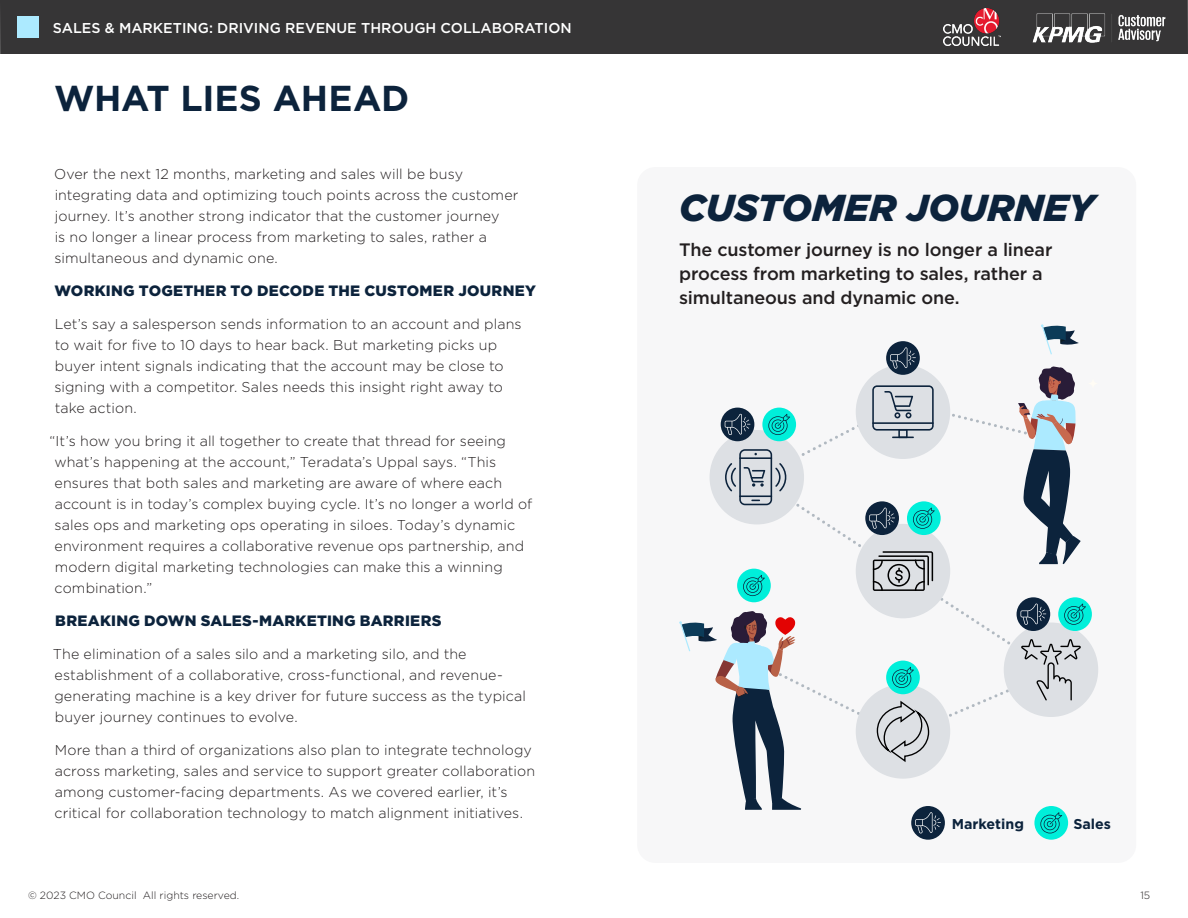
<style>
.page{position:relative;width:1188px;height:918px;background:#fff}
.page>*{position:absolute;margin:0;border:0;box-sizing:border-box;transform-origin:0 0}
.t1{font:italic 900 37.5px "Gotham";color:#0c233c}
.t2{font:700 36px "Gotham";letter-spacing:-.005em;color:#0c233c}
.t3{font:500 18px/24px "Gotham";letter-spacing:-.01em;color:#231f20}
.t4{font:900 15px "Gotham";letter-spacing:.015em;color:#0c233c}
.t5{font:300 14.25px/21px "Gotham";letter-spacing:.005em;color:#231f20}
.t6{font:500 14.25px "Gotham";color:#fff}
.t7{font:700 14.25px "Gotham";color:#0c233c}
.t8{font:300 10.5px "Gotham";color:#231f20}
</style>
<div class="page">
<div style="left:0;top:0;width:1188px;height:54px;background:#363536"></div>
<div style="left:17px;top:16px;width:22px;height:22px;background:#aceaff"></div>
<img style="left:944px;top:9px;width:57px;height:36px">
<img style="left:1032px;top:13px;width:134px;height:30px">
<div style="left:637px;top:167px;width:499px;height:696px;background:#f7f7f8;border-radius:18px"></div>
<svg style="left:911px;top:806px;width:34px;height:34px"></svg>
<svg style="left:1034px;top:806px;width:34px;height:34px"></svg>
<div style="left:856px;top:524px;width:94px;height:94px;background:#dde0e4;border-radius:50%"></div>
<div style="left:1004px;top:623px;width:94px;height:94px;background:#dde0e4;border-radius:50%"></div>
<div style="left:1017px;top:597px;width:33px;height:34px;background:#0c233c;border-radius:50%"></div>
<div style="left:1058px;top:597px;width:34px;height:34px;background:#00efda;border-radius:50%"></div>
<div style="left:710px;top:430px;width:94px;height:94px;background:#dde0e4;border-radius:50%"></div>
<svg style="left:721px;top:408px;width:33px;height:33px"></svg>
<div style="left:737px;top:569px;width:34px;height:33px;background:#00efda;border-radius:50%"></div>
<svg style="left:679px;top:603px;width:407px;height:230px"></svg>
<svg style="left:725px;top:324px;width:356px;height:272px"></svg>
<p class="t6" style="left:53px;top:18px;width:520px">SALES &amp; MARKETING: DRIVING REVENUE THROUGH COLLABORATION</p>
<h2 class="t2" style="left:54px;top:74px;width:357px">WHAT LIES AHEAD</h2>
<p class="t5" style="left:54px;top:163px;width:466px">Over the next 12 months, marketing and sales will be busy integrating data and optimizing touch points across the customer journey. It’s another strong indicator that the customer journey<br>is no longer a linear process from marketing to sales, rather a simultaneous and dynamic one.</p>
<p class="t4" style="left:55px;top:280px;width:483px">WORKING TOGETHER TO DECODE THE CUSTOMER JOURNEY</p>
<p class="t5" style="left:54px;top:313px;width:469px">Let’s say a salesperson sends information to an account and plans to wait for five to 10 days to hear back. But marketing picks up buyer intent signals indicating that the account may be close to signing with a competitor. Sales needs this insight right away to take action.</p>
<p class="t5" style="left:54px;top:430px;width:479px;text-indent:-5px">“It’s how you bring it all together to create that thread for seeing what’s happening at the account,” Teradata’s Uppal says. “This ensures that both sales and marketing are aware of where each account is in today’s complex buying cycle. It’s no longer a world of sales ops and marketing ops operating in siloes. Today’s dynamic environment requires a collaborative revenue ops partnership, and modern digital marketing technologies can make this a winning combination.”</p>
<p class="t4" style="left:55px;top:610px;width:388px">BREAKING DOWN SALES-MARKETING BARRIERS</p>
<p class="t5" style="left:53px;top:643px;width:475px">The elimination of a sales silo and a marketing silo, and the establishment of a collaborative, cross-functional, and revenue&shy;generating machine is a key driver for future success as the typical buyer journey continues to evolve.</p>
<p class="t5" style="left:55px;top:739px;width:482px">More than a third of organizations also plan to integrate technology across marketing, sales and service to support greater collaboration among customer-facing departments. As we covered earlier, it’s critical for collaboration technology to match alignment initiatives.</p>
<h1 class="t1" style="left:679px;top:182px;width:416px">CUSTOMER JOURNEY</h1>
<p class="t3" style="left:679px;top:237px;width:375px">The customer journey is no longer a linear process from marketing to sales, rather a simultaneous and dynamic one.</p>
<p class="t7" style="left:952px;top:814px;width:74px">Marketing</p>
<p class="t7" style="left:1073px;top:814px;width:39px">Sales</p>
<p class="t8" style="left:28px;top:889px;width:213px">© 2023 CMO Council All rights reserved.</p>
<p class="t8" style="left:1140px;top:889px;width:11px">15</p>
</div>
